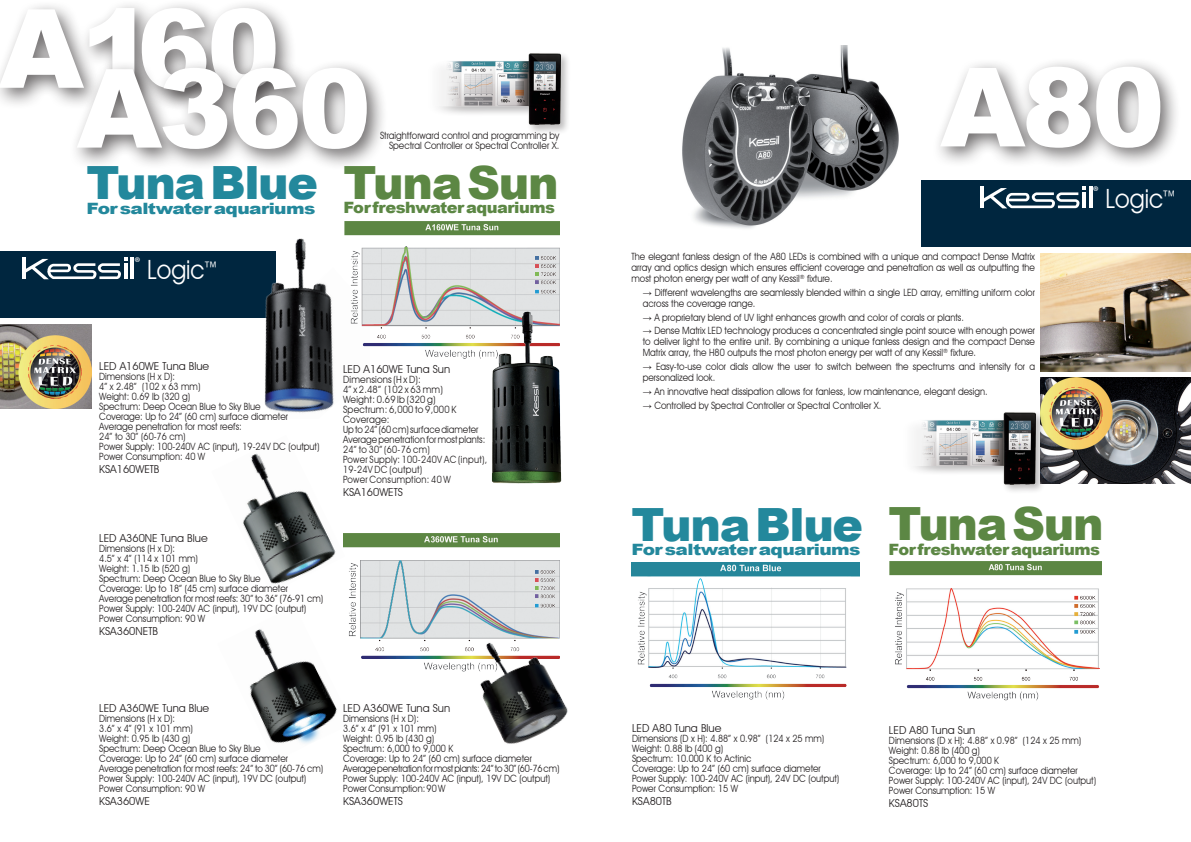
<style>
.page{position:relative;width:1191px;height:842px;background:#fff}
.page>*{position:absolute;margin:0;border:0;box-sizing:border-box;transform-origin:0 0}
.t1{font:900 109.5px "Arial";letter-spacing:-.03em;color:#fff}
.t2{font:900 45.8px "Arial";letter-spacing:-.03em;color:#23889c}
.t3{font:900 45.8px "Arial";letter-spacing:-.03em;color:#5c8744}
.t4{font:26.5px "Avant Garde IT Cby BT";color:#fff;scale:.9 1}
.t5{font:900 15.6px "Arial";letter-spacing:-.03em;color:#5c8744;scale:1.04 1}
.t6{font:900 15.6px "Arial";letter-spacing:-.03em;color:#23889c;scale:1.19 1}
.t7{font:14.3px "Myriad Pro";color:#fff}
.t8{font:11px "Avant Garde IT Cby BT";color:#231f20}
.t9{font:10px/10px "Avant Garde IT Cby BT";color:#231f20;scale:.9 1}
.t10{font:10px/10px "Avant Garde IT Cby BT";letter-spacing:.02em;color:#231f20;scale:.93 1}
.s1{font-size:22px}
.s2{font-family:"Arial"}
</style>
<div class="page">
<div style="left:0;top:251px;width:275px;height:67px;background:#00263f"></div>
<hr style="left:130px;top:257px;width:4px;height:22px;background:#fff">
<svg style="left:25px;top:257px;width:102px;height:22px"></svg>
<hr style="left:22px;top:257px;width:3px;height:22px;background:#fff">
<img style="left:264px;top:238px;width:70px;height:175px">
<img style="left:682px;top:45px;width:217px;height:184px">
<div style="left:921px;top:180px;width:270px;height:67px;background:#00263f"></div>
<img style="left:243px;top:453px;width:102px;height:131px">
<img style="left:343px;top:534px;width:216px;height:136px">
<img style="left:439px;top:618px;width:129px;height:126px">
<img style="left:249px;top:606px;width:103px;height:138px">
<div style="left:0;top:0;width:297px;height:111px;background:#231f20;opacity:.66"></div>
<img style="left:532px;top:569px;width:26px;height:42px">
<img style="left:344px;top:221px;width:215px;height:138px">
<img style="left:532px;top:255px;width:26px;height:42px">
<div style="left:932px;top:57px;width:249px;height:112px;background:#231f20;opacity:.66"></div>
<div style="left:69px;top:58px;width:319px;height:113px;background:#231f20;opacity:.66"></div>
<img style="left:631px;top:562px;width:228px;height:138px">
<img style="left:889px;top:562px;width:212px;height:139px">
<img style="left:1069px;top:594px;width:29px;height:43px">
<img style="left:490px;top:307px;width:72px;height:177px">
<img style="left:1041px;top:253px;width:150px;height:118px">
<img style="left:1040px;top:378px;width:151px;height:106px">
<hr style="left:1089px;top:187px;width:3px;height:21px;background:#fff">
<svg style="left:983px;top:187px;width:103px;height:21px"></svg>
<hr style="left:980px;top:187px;width:3px;height:21px;background:#fff">
<img style="left:0;top:325px;width:92px;height:83px">
<div style="left:424px;top:51px;width:147px;height:84px;background:#231f20;opacity:.3"></div>
<img style="left:424px;top:51px;width:138px;height:84px">
<div style="left:899px;top:410px;width:147px;height:84px;background:#231f20;opacity:.3"></div>
<img style="left:899px;top:410px;width:138px;height:84px">
<h1 class="t1" style="left:-1px;top:-31px;width:283px">A160</h1>
<h1 class="t1" style="left:77px;top:29px;width:296px">A360</h1>
<h1 class="t1" style="left:940px;top:28px;width:226px">A80</h1>
<h2 class="t3" style="left:343px;top:149px;width:217px">Tuna Sun</h2>
<h3 class="t5" style="left:343px;top:196px;width:205px">For freshwater aquariums</h3>
<p class="t9" style="left:380px;top:130px;width:201px;text-align:right">Straightforward control and programming by<br>Spectral Controller or Spectral Controller X.</p>
<h2 class="t2" style="left:86px;top:149px;width:233px">Tuna Blue</h2>
<h3 class="t6" style="left:86px;top:197px;width:194px">For saltwater aquariums</h3>
<h3 class="t7" style="left:1093px;top:183px;width:7px">®</h3>
<h3 class="t4" style="left:1105px;top:182px;width:81px">Logic<span class="s1">™</span></h3>
<h3 class="t7" style="left:134px;top:253px;width:7px">®</h3>
<h3 class="t4" style="left:147px;top:253px;width:81px">Logic<span class="s1">™</span></h3>
<p class="t8" style="left:99px;top:360px;width:111px">LED A160WE Tuna Blue</p>
<p class="t9" style="left:99px;top:372px;width:246px">Dimensions (H x D):<br>4” x 2.48” (102 x 63 mm)<br>Weight: 0.69 lb (320 g)<br>Spectrum: Deep Ocean Blue to Sky Blue<br>Coverage: Up to 24” (60 cm) surface diameter<br>Average penetration for most reefs:<br>24” to 30” (60-76 cm)<br>Power Supply: 100-240V AC (input), 19-24V DC (output)<br>Power Consumption: 40 W</p>
<p class="t8" style="left:99px;top:463px;width:62px">KSA160WETB</p>
<p class="t8" style="left:99px;top:532px;width:110px">LED A360NE Tuna Blue</p>
<p class="t9" style="left:99px;top:544px;width:250px">Dimensions (H x D):<br>4.5” x 4” (114 x 101 mm)<br>Weight: 1.15 lb (520 g)<br>Spectrum: Deep Ocean Blue to Sky Blue<br>Coverage: Up to 18” (45 cm) surface diameter Average penetration for most reefs: 30” to 36” (76-91 cm)<br>Power Supply: 100-240V AC (input), 19V DC (output)<br>Power Consumption: 90 W</p>
<p class="t8" style="left:99px;top:625px;width:60px">KSA360NETB</p>
<p class="t8" style="left:343px;top:362px;width:108px">LED A160WE Tuna Sun</p>
<p class="t10" style="left:343px;top:374px;width:156px">Dimensions (H x D):<br>4” x 2.48” (102 x 63 mm)<br>Weight: 0.69 lb (320 g)<br>Spectrum: 6,000 to 9,000 K<br>Coverage:<br>Up to 24” (60 cm) surface diameter<br>Average penetration for most plants:<br>24” to 30” (60-76 cm)<br>Power Supply: 100-240V AC (input),<br>19-24V DC (output)<br>Power Consumption: 40 W</p>
<p class="t8" style="left:343px;top:485px;width:61px">KSA160WETS</p>
<p class="t8" style="left:99px;top:701px;width:111px">LED A360WE Tuna Blue</p>
<p class="t9" style="left:99px;top:713px;width:250px">Dimensions (H x D):<br>3.6” x 4” (91 x 101 mm)<br>Weight: 0.95 lb (430 g)<br>Spectrum: Deep Ocean Blue to Sky Blue<br>Coverage: Up to 24” (60 cm) surface diameter Average penetration for most reefs: 24” to 30” (60-76 cm)<br>Power Supply: 100-240V AC (input), 19V DC (output)<br>Power Consumption: 90 W</p>
<p class="t8" style="left:99px;top:794px;width:52px">KSA360WE</p>
<p class="t8" style="left:343px;top:701px;width:108px">LED A360WE Tuna Sun</p>
<p class="t9" style="left:343px;top:713px;width:242px">Dimensions (H x D):<br>3.6” x 4” (91 x 101 mm)<br>Weight: 0.95 lb (430 g)<br>Spectrum: 6,000 to 9,000 K<br>Coverage: Up to 24” (60 cm) surface diameter<br>Average penetration for most plants: 24” to 30” (60-76 cm)<br>Power Supply: 100-240V AC (input), 19V DC (output)<br>Power Consumption: 90 W</p>
<p class="t8" style="left:343px;top:794px;width:61px">KSA360WETS</p>
<p class="t9" style="left:631px;top:251px;width:450px;line-height:11px;text-align:justify">The elegant fanless design of the A80 LEDs is combined with a unique and compact Dense Matrix array and optics design which ensures efficient coverage and penetration as well as outputting the most photon energy per watt of any Kessil<sup>®</sup> fixture.</p>
<p class="t9" style="left:643px;top:287px;width:437px;line-height:11px"><span class="s2">→</span> Different wavelengths are seamlessly blended within a single LED array, emitting uniform color across the coverage range.</p>
<p class="t9" style="left:643px;top:312px;width:358px"><span class="s2">→</span> A proprietary blend of UV light enhances growth and color of corals or plants.</p>
<p class="t9" style="left:643px;top:325px;width:437px;line-height:11px;text-align:justify"><span class="s2">→</span> Dense Matrix LED technology produces a concentrated single point source with enough power to deliver light to the entire unit. By combining a unique fanless design and the compact Dense Matrix array, the H80 outputs the most photon energy per watt of any Kessil<sup>®</sup> fixture.</p>
<p class="t9" style="left:643px;top:361px;width:437px;line-height:11px"><span class="s2">→</span> Easy-to-use color dials allow the user to switch between the spectrums and intensity for a personalized look.</p>
<p class="t9" style="left:643px;top:386px;width:384px"><span class="s2">→</span> An innovative heat dissipation allows for fanless, low maintenance, elegant design.</p>
<p class="t9" style="left:643px;top:400px;width:267px"><span class="s2">→</span> Controlled by Spectral Controller or Spectral Controller X.</p>
<h2 class="t2" style="left:631px;top:491px;width:233px">Tuna Blue</h2>
<h3 class="t6" style="left:631px;top:538px;width:194px">For saltwater aquariums</h3>
<h2 class="t3" style="left:888px;top:491px;width:217px">Tuna Sun</h2>
<h3 class="t5" style="left:888px;top:538px;width:205px">For freshwater aquariums</h3>
<p class="t8" style="left:632px;top:721px;width:91px">LED A80 Tuna Blue</p>
<p class="t9" style="left:632px;top:733px;width:232px">Dimensions (D x H): 4.88” x 0.98” (124 x 25 mm)<br>Weight: 0.88 lb (400 g)<br>Spectrum: 10.000 K to Actinic<br>Coverage: Up to 24” (60 cm) surface diameter Power Supply: 100-240V AC (input), 24V DC (output)<br>Power Consumption: 15 W</p>
<p class="t8" style="left:632px;top:794px;width:41px">KSA80TB</p>
<p class="t8" style="left:889px;top:723px;width:88px">LED A80 Tuna Sun</p>
<p class="t9" style="left:889px;top:735px;width:232px">Dimensions (D x H): 4.88” x 0.98” (124 x 25 mm)<br>Weight: 0.88 lb (400 g)<br>Spectrum: 6,000 to 9,000 K<br>Coverage: Up to 24” (60 cm) surface diameter Power Supply: 100-240V AC (input), 24V DC (output)<br>Power Consumption: 15 W</p>
<p class="t8" style="left:889px;top:796px;width:41px">KSA80TS</p>
</div>
